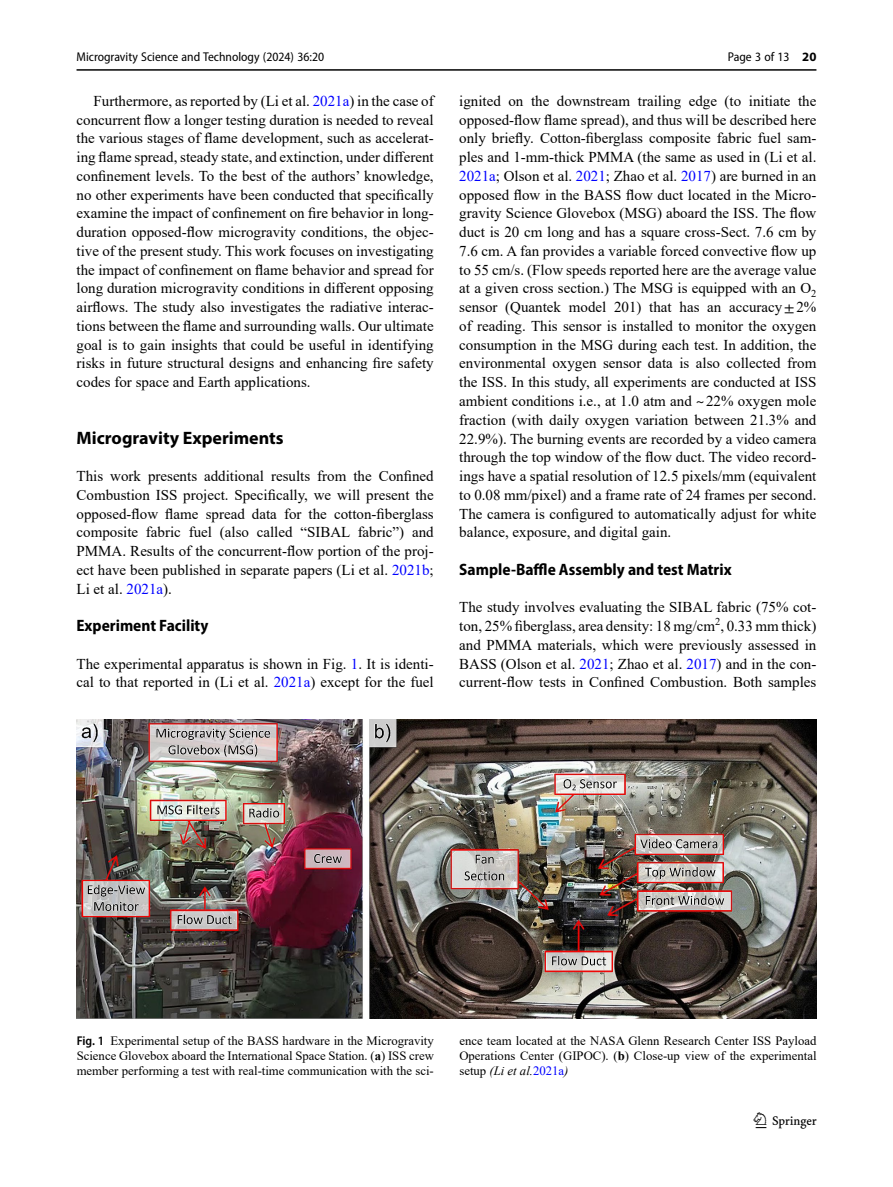
<style>
.page{position:relative;width:893px;height:1187px;background:#fff}
.page>*{position:absolute;margin:0;border:0;box-sizing:border-box;transform-origin:0 0}
.t1{font:22.5px "Springnew";color:#000}
.Head_1{font:700 18px "Myriad Pro";color:#000}
.Head_2{font:700 semi-condensed 16.5px "Myriad Pro";color:#000}
.Body_Text{font:15px/18.8px "Times New Roman";color:#000;text-align:justify}
.Body_Text_Indent{font:15px/18.8px "Times New Roman";color:#000;text-align:justify}
.Figure_Caption{font:12.75px/15px "Times New Roman";color:#000;text-align:justify}
.t2{font:semi-condensed 12.75px "Myriad Pro";color:#000}
.s1{color:#00f}
.s2{font-weight:700;font-stretch:normal}
.s3{font-family:"STIX"}
.s4{font-family:"Myriad Pro";font-weight:600;font-stretch:semi-condensed}
.s5{font-weight:700}
.s6{font-style:italic}
</style>
<div class="page">
<hr style="left:77px;top:69px;width:739px;height:2px;background:#000">
<img style="left:77px;top:720px;width:740px;height:298px">
<p class="t2" style="left:77px;top:49px;width:249px">Microgravity Science and Technology (2024) 36:20</p>
<p class="Body_Text_Indent" style="left:77px;top:91px;width:359px;text-indent:17px">Furthermore, as reported by (Li et al. <span class="s1">2021a</span>) in the case of concurrent flow a longer testing duration is needed to reveal the various stages of flame development, such as accelerat&shy;ing flame spread, steady state, and extinction, under different confinement levels. To the best of the authors’ knowledge, no other experiments have been conducted that specifically examine the impact of confinement on fire behavior in long&shy;duration opposed-flow microgravity conditions, the objec&shy;tive of the present study. This work focuses on investigating the impact of confinement on flame behavior and spread for long duration microgravity conditions in different opposing airflows. The study also investigates the radiative interac&shy;tions between the flame and surrounding walls. Our ultimate goal is to gain insights that could be useful in identifying risks in future structural designs and enhancing fire safety codes for space and Earth applications.</p>
<p class="Head_1" style="left:77px;top:425px;width:209px">Microgravity Experiments</p>
<p class="Body_Text" style="left:77px;top:466px;width:359px">This work presents additional results from the Confined Combustion ISS project. Specifically, we will present the opposed-flow flame spread data for the cotton-fiberglass composite fabric fuel (also called “SIBAL fabric”) and PMMA. Results of the concurrent-flow portion of the proj&shy;ect have been published in separate papers (Li et al. <span class="s1">2021b</span>; Li et al. <span class="s1">2021a</span>).</p>
<p class="Head_2" style="left:77px;top:615px;width:133px">Experiment Facility</p>
<p class="Body_Text" style="left:77px;top:653px;width:359px">The experimental apparatus is shown in Fig. <span class="s1">1</span>. It is identi&shy;cal to that reported in (Li et al. <span class="s1">2021a</span>) except for the fuel</p>
<p class="t2" style="left:728px;top:49px;width:90px">Page 3 of 13 <span class="s2">20</span></p>
<p class="Body_Text" style="left:459px;top:91px;width:359px">ignited on the downstream trailing edge (to initiate the opposed-flow flame spread), and thus will be described here only briefly. Cotton-fiberglass composite fabric fuel sam&shy;ples and 1-mm-thick PMMA (the same as used in (Li et al.<br><span class="s1">2021a</span>; Olson et al. <span class="s1">2021</span>; Zhao et al. <span class="s1">2017</span>) are burned in an opposed flow in the BASS flow duct located in the Micro&shy;gravity Science Glovebox (MSG) aboard the ISS. The flow duct is 20 cm long and has a square cross-Sect. 7.6 cm by 7.6 cm. A fan provides a variable forced convective flow up to 55 cm/s. (Flow speeds reported here are the average value at a given cross section.) The MSG is equipped with an O<sub>2 </sub>sensor (Quantek model 201) that has an accuracy<span class="s3">±</span>2% of reading. This sensor is installed to monitor the oxygen consumption in the MSG during each test. In addition, the environmental oxygen sensor data is also collected from the ISS. In this study, all experiments are conducted at ISS ambient conditions i.e., at 1.0 atm and <span class="s3">~</span>22% oxygen mole fraction (with daily oxygen variation between 21.3% and 22.9%). The burning events are recorded by a video camera through the top window of the flow duct. The video record&shy;ings have a spatial resolution of 12.5 pixels/mm (equivalent to 0.08 mm/pixel) and a frame rate of 24 frames per second.<br>The camera is configured to automatically adjust for white balance, exposure, and digital gain.</p>
<p class="Head_2" style="left:459px;top:558px;width:274px">Sample-Baffle Assembly and test Matrix</p>
<p class="Body_Text" style="left:459px;top:597px;width:359px">The study involves evaluating the SIBAL fabric (75% cot&shy;ton, 25% fiberglass, area density: 18 mg/cm<sup>2</sup>, 0.33 mm thick) and PMMA materials, which were previously assessed in BASS (Olson et al. <span class="s1">2021</span>; Zhao et al. <span class="s1">2017</span>) and in the con&shy;current-flow tests in Confined Combustion. Both samples</p>
<p class="Figure_Caption" style="left:77px;top:1033px;width:359px"><span class="s4">Fig. 1</span> Experimental setup of the BASS hardware in the Microgravity Science Glovebox aboard the International Space Station. (<span class="s5">a</span>) ISS crew member performing a test with real-time communication with the sci-</p>
<p class="Figure_Caption" style="left:459px;top:1033px;width:359px">ence team located at the NASA Glenn Research Center ISS Payload Operations Center (GIPOC). (<span class="s5">b</span>) Close-up view of the experimental setup <span class="s6">(Li et al.</span><span class="s1">2021a</span><span class="s6">)</span></p>
<h1 class="t1" style="left:756px;top:1107px;width:63px">1 3</h1>
</div>
